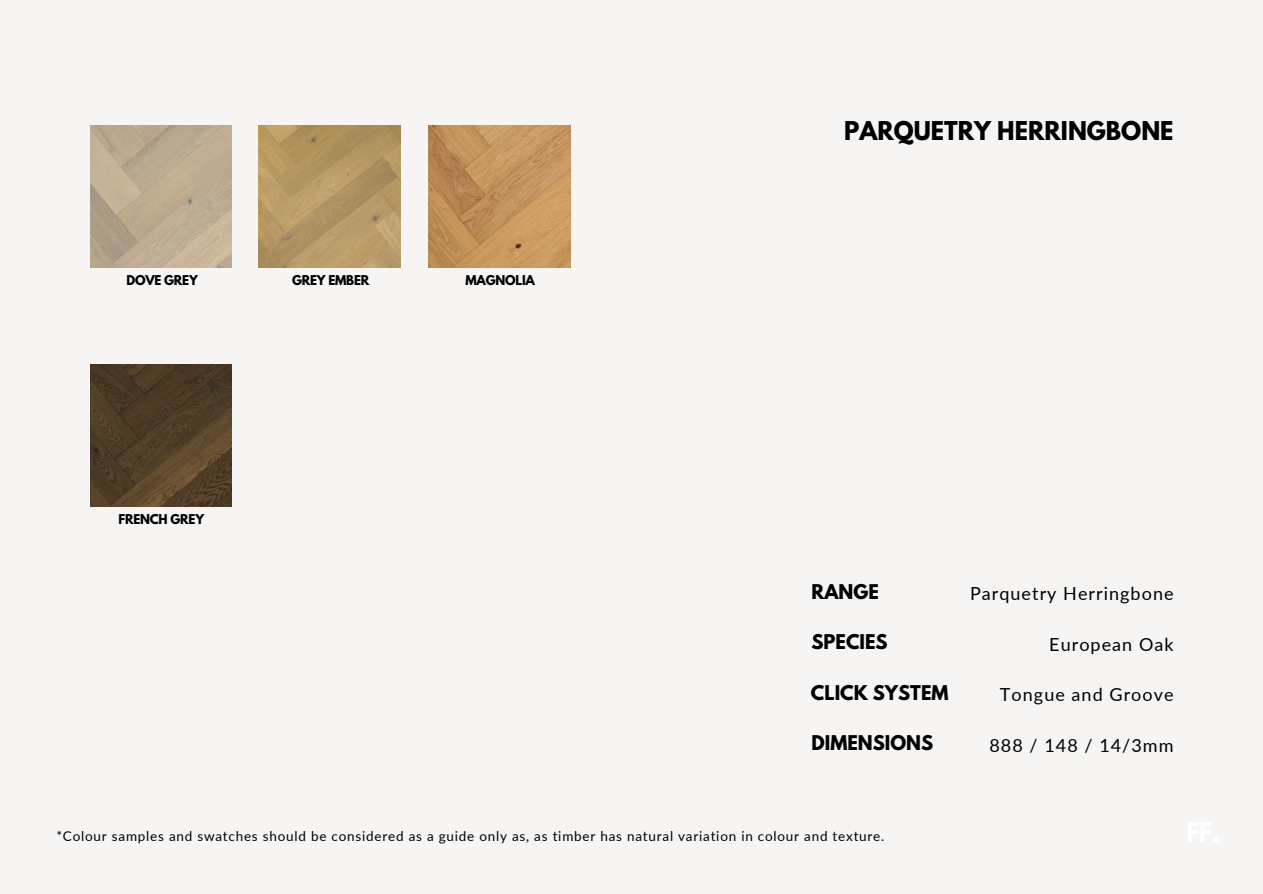
<style>
.page{position:relative;width:1263px;height:894px;background:#fff}
.page>*{position:absolute;margin:0;border:0;box-sizing:border-box;transform-origin:0 0}
.t1{font:700 22.95px "League Spartan";color:#000}
.t2{font:18px "Lato";letter-spacing:.06em;color:#000}
.t3{font:700 18px "League Spartan";color:#000}
.t4{font:13.5px "Lato";letter-spacing:.06em;color:#000}
.t5{font:700 12px "League Spartan";letter-spacing:-.02em;color:#000}
</style>
<div class="page">
<div style="left:0;top:0;width:1263px;height:893px;background:#f6f5f4"></div>
<img style="left:90px;top:125px;width:142px;height:142px">
<img style="left:259px;top:125px;width:141px;height:142px">
<img style="left:429px;top:125px;width:141px;height:142px">
<img style="left:90px;top:364px;width:142px;height:142px">
<p class="t5" style="left:126px;top:274px;width:73px">DOVE GREY</p>
<p class="t5" style="left:292px;top:274px;width:79px">GREY EMBER</p>
<p class="t5" style="left:465px;top:274px;width:71px">MAGNOLIA</p>
<p class="t5" style="left:119px;top:513px;width:87px">FRENCH GREY</p>
<p class="t1" style="left:844px;top:119px;width:331px">PARQUETRY HERRINGBONE</p>
<h3 class="t3" style="left:811px;top:583px;width:69px">RANGE</h3>
<p class="t2" style="left:970px;top:582px;width:205px">Parquetry Herringbone</p>
<p class="t3" style="left:811px;top:633px;width:78px">SPECIES</p>
<p class="t2" style="left:1049px;top:632px;width:126px">European Oak</p>
<h3 class="t3" style="left:811px;top:683px;width:139px">CLICK SYSTEM</h3>
<p class="t2" style="left:1000px;top:683px;width:175px">Tongue and Groove</p>
<h3 class="t3" style="left:811px;top:734px;width:123px">DIMENSIONS</h3>
<h3 class="t2" style="left:989px;top:733px;width:186px">888 / 148 / 14/3mm</h3>
<h4 class="t4" style="left:56px;top:827px;width:829px">*Colour samples and swatches should be considered as a guide only as, as timber has natural variation in colour and texture.</h4>
</div>
